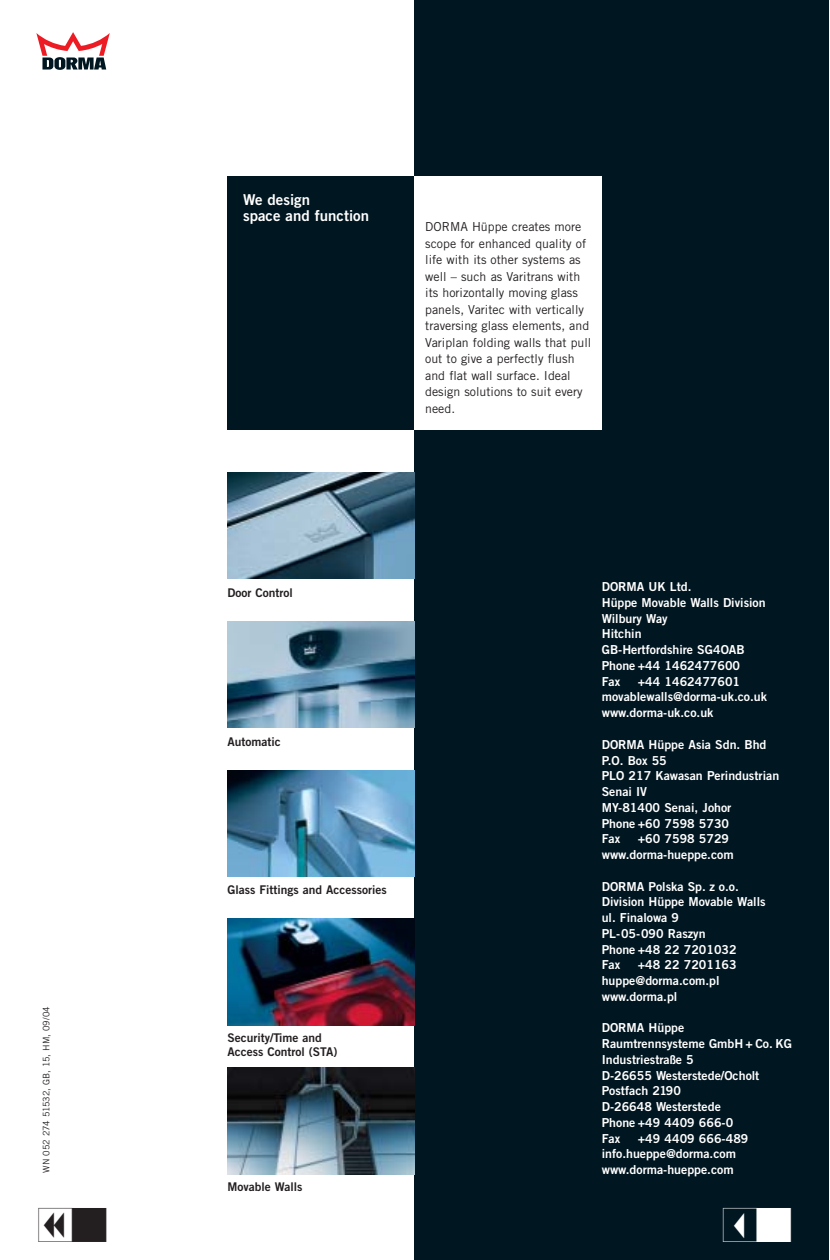
<style>
.page{position:relative;width:830px;height:1260px;background:#fff}
.page>*{position:absolute;margin:0;border:0;box-sizing:border-box;transform-origin:0 0}
.t1{font:39px "Kasten";color:#231f20}
.t2{font:39px "Kasten";color:#fff}
.t3{font:15px/16.5px "Trade Gothic Bold Two";color:#fff}
.t4{font:12.3px/15.8px "Trade Gothic Bold Two";color:#fff}
.t5{font:12.3px/16.5px "Trade Gothic";color:#231f20}
.t6{font:12px/13.5px "Trade Gothic Bold Two";color:#231f20}
.t7{font:9px "Trade Gothic";color:#231f20}
</style>
<div class="page">
<svg style="left:36px;top:32px;width:74px;height:38px"></svg>
<div style="left:415px;top:0;width:414px;height:1260px;background:#001620"></div>
<div style="left:227px;top:177px;width:188px;height:253px;background:#001620"></div>
<div style="left:415px;top:177px;width:187px;height:253px;background:#fff"></div>
<img style="left:227px;top:472px;width:188px;height:106px">
<img style="left:227px;top:621px;width:188px;height:106px">
<img style="left:227px;top:770px;width:188px;height:106px">
<img style="left:227px;top:919px;width:188px;height:106px">
<img style="left:227px;top:1067px;width:188px;height:107px">
<p class="t7" style="left:41px;top:1172px;width:168px;rotate:-90deg">WN 052 274 51532, GB, 15, HM, 09/04</p>
<p class="t3" style="left:243px;top:191px;width:127px">We design<br>space and function</p>
<p class="t5" style="left:425px;top:218px;width:168px">DORMA Hüppe creates more scope for enhanced quality of life with its other systems as well – such as Varitrans with its horizontally moving glass panels, Varitec with vertically traversing glass elements, and<br>Variplan folding walls that pull out to give a perfectly flush and flat wall surface. Ideal design solutions to suit every need.</p>
<p class="t6" style="left:227px;top:585px;width:67px">Door Control</p>
<p class="t6" style="left:227px;top:734px;width:55px">Automatic</p>
<p class="t6" style="left:227px;top:883px;width:161px">Glass Fittings and Accessories</p>
<p class="t6" style="left:227px;top:1031px;width:112px">Security/Time and<br>Access Control (STA)</p>
<p class="t6" style="left:227px;top:1180px;width:76px">Movable Walls</p>
<p class="t4" style="left:602px;top:579px;width:165px">DORMA UK Ltd.<br>Hüppe Movable Walls Division<br>Wilbury Way<br>Hitchin<br>GB-Hertfordshire SG4OAB<br>Phone +44 1462477600<br>Fax</p>
<p class="t4" style="left:602px;top:673px;width:167px;text-indent:36px">+44 1462477601 movablewalls@dorma-uk.co.uk www.dorma-uk.co.uk</p>
<p class="t4" style="left:602px;top:736px;width:179px">DORMA Hüppe Asia Sdn. Bhd<br>P.O. Box 55<br>PLO 217 Kawasan Perindustrian<br>Senai IV<br>MY-81400 Senai, Johor<br>Phone +60 7598 5730<br>Fax</p>
<p class="t4" style="left:602px;top:831px;width:133px;text-indent:36px">+60 7598 5729 www.dorma-hueppe.com</p>
<p class="t4" style="left:602px;top:878px;width:165px">DORMA Polska Sp. z o.o.<br>Division Hüppe Movable Walls ul. Finalowa 9<br>PL-05-090 Raszyn<br>Phone +48 22 7201032<br>Fax</p>
<p class="t4" style="left:602px;top:957px;width:137px;text-indent:36px">+48 22 7201163 huppe@dorma.com.pl www.dorma.pl</p>
<p class="t4" style="left:602px;top:1020px;width:192px">DORMA Hüppe<br>Raumtrennsysteme GmbH + Co. KG<br>Industriestraße 5<br>D-26655 Westerstede/Ocholt<br>Postfach 2190<br>D-26648 Westerstede<br>Phone +49 4409 666-0<br>Fax</p>
<p class="t4" style="left:602px;top:1130px;width:148px;text-indent:36px">+49 4409 666-489 info.hueppe@dorma.com www.dorma-hueppe.com</p>
<h1 class="t1" style="left:38px;top:1206px;width:73px">W</h1>
<h1 class="t2" style="left:723px;top:1206px;width:73px">R</h1>
</div>
